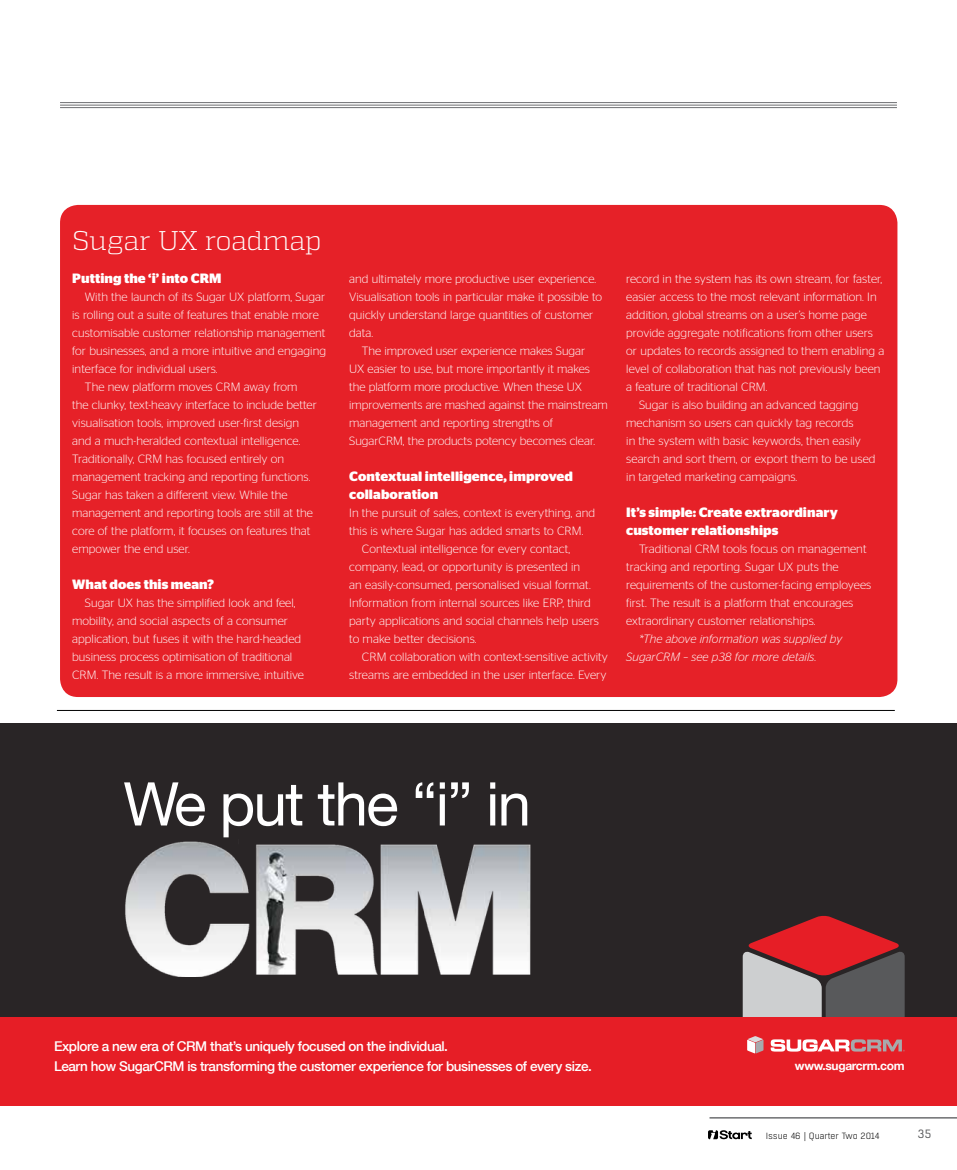
<style>
.page{position:relative;width:957px;height:1170px;background:#fff}
.page>*{position:absolute;margin:0;border:0;box-sizing:border-box;transform-origin:0 0}
.t1{font:60.3px "Helvetica Neue";letter-spacing:-.03em;color:#fff}
.t2{font:300 27px "Quadon";letter-spacing:-.01em;color:#fff}
.t3{font:500 13.5px/19.5px "Helvetica Neue";letter-spacing:-.03em;color:#fff}
.t4{font:700 13.5px/18px "Stag Sans";letter-spacing:.005em;color:#fff}
.t5{font:300 12px/18px "Stag Sans";letter-spacing:.005em;color:#fff}
.t6{font:italic 300 12px/18px "Stag Sans";letter-spacing:.005em;color:#fff}
.t7{font:700 12px "Helvetica Neue";letter-spacing:-.03em;color:#fff}
.t8{font:12px "Boxed";color:#58595b}
.t9{font:300 9px "Boxed";letter-spacing:-.01em;color:#000}
</style>
<div class="page">
<hr style="left:709px;top:1116px;width:248px;height:2px;background:#6d6e71">
<svg style="left:708px;top:1130px;width:44px;height:9px"></svg>
<div style="left:60px;top:205px;width:837px;height:492px;background:#e62128;border-radius:18px"></div>
<hr style="left:57px;top:710px;width:838px;height:1px;background:#000">
<div style="left:0;top:723px;width:957px;height:374px;background:#292526"></div>
<div style="left:0;top:1017px;width:957px;height:88px;background:#e61e26"></div>
<svg style="left:742px;top:915px;width:162px;height:139px"></svg>
<img style="left:125px;top:841px;width:406px;height:134px">
<hr style="left:60px;top:102px;width:837px;height:1px;background:#6d6e71">
<hr style="left:60px;top:105px;width:837px;height:1px;background:#6d6e71">
<hr style="left:60px;top:107px;width:837px;height:1px;background:#6d6e71">
<h2 class="t2" style="left:72px;top:225px;width:251px">Sugar UX roadmap</h2>
<p class="t4" style="left:72px;top:269px;width:151px">Putting the ‘i’ into CRM</p>
<p class="t5" style="left:85px;top:288px;width:242px">With the launch of its Sugar UX platform, Sugar</p>
<p class="t5" style="left:72px;top:306px;width:248px">is rolling out a suite of features that enable more</p>
<p class="t5" style="left:72px;top:324px;width:255px">customisable customer relationship management</p>
<p class="t5" style="left:72px;top:342px;width:255px">for businesses, and a more intuitive and engaging</p>
<p class="t5" style="left:72px;top:360px;width:147px">interface for individual users.</p>
<p class="t5" style="left:85px;top:378px;width:214px">The new platform moves CRM away from</p>
<p class="t5" style="left:72px;top:396px;width:246px">the clunky, text-heavy interface to include better</p>
<p class="t5" style="left:72px;top:414px;width:228px">visualisation tools, improved user-first design</p>
<p class="t5" style="left:72px;top:432px;width:230px">and a much-heralded contextual intelligence.</p>
<p class="t5" style="left:72px;top:450px;width:213px">Traditionally, CRM has focused entirely on</p>
<p class="t5" style="left:72px;top:468px;width:240px">management tracking and reporting functions.</p>
<p class="t5" style="left:72px;top:486px;width:217px">Sugar has taken a different view. While the</p>
<p class="t5" style="left:72px;top:504px;width:242px">management and reporting tools are still at the</p>
<p class="t5" style="left:72px;top:522px;width:240px">core of the platform, it focuses on features that</p>
<p class="t5" style="left:72px;top:540px;width:119px">empower the end user.</p>
<p class="t4" style="left:72px;top:575px;width:143px">What does this mean?</p>
<p class="t5" style="left:72px;top:594px;width:233px;text-indent:13px">Sugar UX has the simplified look and feel, mobility, and social aspects of a consumer application, but fuses it with the hard-headed business process optimisation of traditional CRM. The result is a more immersive, intuitive</p>
<p class="t5" style="left:349px;top:270px;width:254px">and ultimately more productive user experience.<br>Visualisation tools in particular make it possible to quickly understand large quantities of customer data.</p>
<p class="t5" style="left:349px;top:342px;width:260px;text-indent:13px">The improved user experience makes Sugar<br>UX easier to use, but more importantly it makes the platform more productive. When these UX improvements are mashed against the mainstream management and reporting strengths of SugarCRM, the products potency becomes clear.</p>
<p class="t4" style="left:349px;top:467px;width:225px">Contextual intelligence, improved collaboration</p>
<p class="t5" style="left:349px;top:504px;width:247px">In the pursuit of sales, context is everything, and</p>
<p class="t5" style="left:349px;top:522px;width:236px">this is where Sugar has added smarts to CRM.</p>
<p class="t5" style="left:362px;top:540px;width:210px">Contextual intelligence for every contact,</p>
<p class="t5" style="left:349px;top:558px;width:232px">company, lead, or opportunity is presented in</p>
<p class="t5" style="left:349px;top:576px;width:243px">an easily-consumed, personalised visual format.</p>
<p class="t5" style="left:349px;top:594px;width:243px">Information from internal sources like ERP, third</p>
<p class="t5" style="left:349px;top:612px;width:251px">party applications and social channels help users</p>
<p class="t5" style="left:349px;top:630px;width:129px">to make better decisions.</p>
<p class="t5" style="left:362px;top:648px;width:247px">CRM collaboration with context-sensitive activity</p>
<p class="t5" style="left:349px;top:666px;width:259px">streams are embedded in the user interface. Every</p>
<p class="t5" style="left:626px;top:270px;width:257px">record in the system has its own stream, for faster,</p>
<p class="t5" style="left:626px;top:288px;width:252px">easier access to the most relevant information. In</p>
<p class="t5" style="left:626px;top:306px;width:242px">addition, global streams on a user’s home page</p>
<p class="t5" style="left:626px;top:324px;width:248px">provide aggregate notifications from other users</p>
<p class="t5" style="left:626px;top:342px;width:260px">or updates to records assigned to them enabling a</p>
<p class="t5" style="left:626px;top:360px;width:256px">level of collaboration that has not previously been</p>
<p class="t5" style="left:626px;top:378px;width:143px">a feature of traditional CRM.</p>
<p class="t5" style="left:639px;top:396px;width:221px">Sugar is also building an advanced tagging</p>
<p class="t5" style="left:626px;top:414px;width:229px">mechanism so users can quickly tag records</p>
<p class="t5" style="left:626px;top:432px;width:236px">in the system with basic keywords, then easily</p>
<p class="t5" style="left:626px;top:450px;width:251px">search and sort them, or export them to be used</p>
<p class="t5" style="left:626px;top:468px;width:173px">in targeted marketing campaigns.</p>
<p class="t4" style="left:626px;top:503px;width:213px">It’s simple: Create extraordinary customer relationships</p>
<p class="t5" style="left:626px;top:540px;width:247px;text-indent:13px">Traditional CRM tools focus on management tracking and reporting. Sugar UX puts the requirements of the customer-facing employees first. The result is a platform that encourages extraordinary customer relationships.</p>
<p class="t6" style="left:626px;top:630px;width:218px;text-indent:13px">*The above information was supplied by<br>SugarCRM – see p38 for more details.</p>
<h1 class="t1" style="left:123px;top:760px;width:409px">We put the “i” in</h1>
<p class="t3" style="left:54px;top:1035px;width:539px">Explore a new era of CRM that’s uniquely focused on the individual.<br>Learn how SugarCRM is transforming the customer experience for businesses of every size.</p>
<p class="t7" style="left:795px;top:1055px;width:111px">www.sugarcrm.com</p>
<p class="t9" style="left:766px;top:1130px;width:115px">Issue 46 | Quarter Two 2014</p>
<p class="t8" style="left:917px;top:1125px;width:16px">35</p>
</div>
